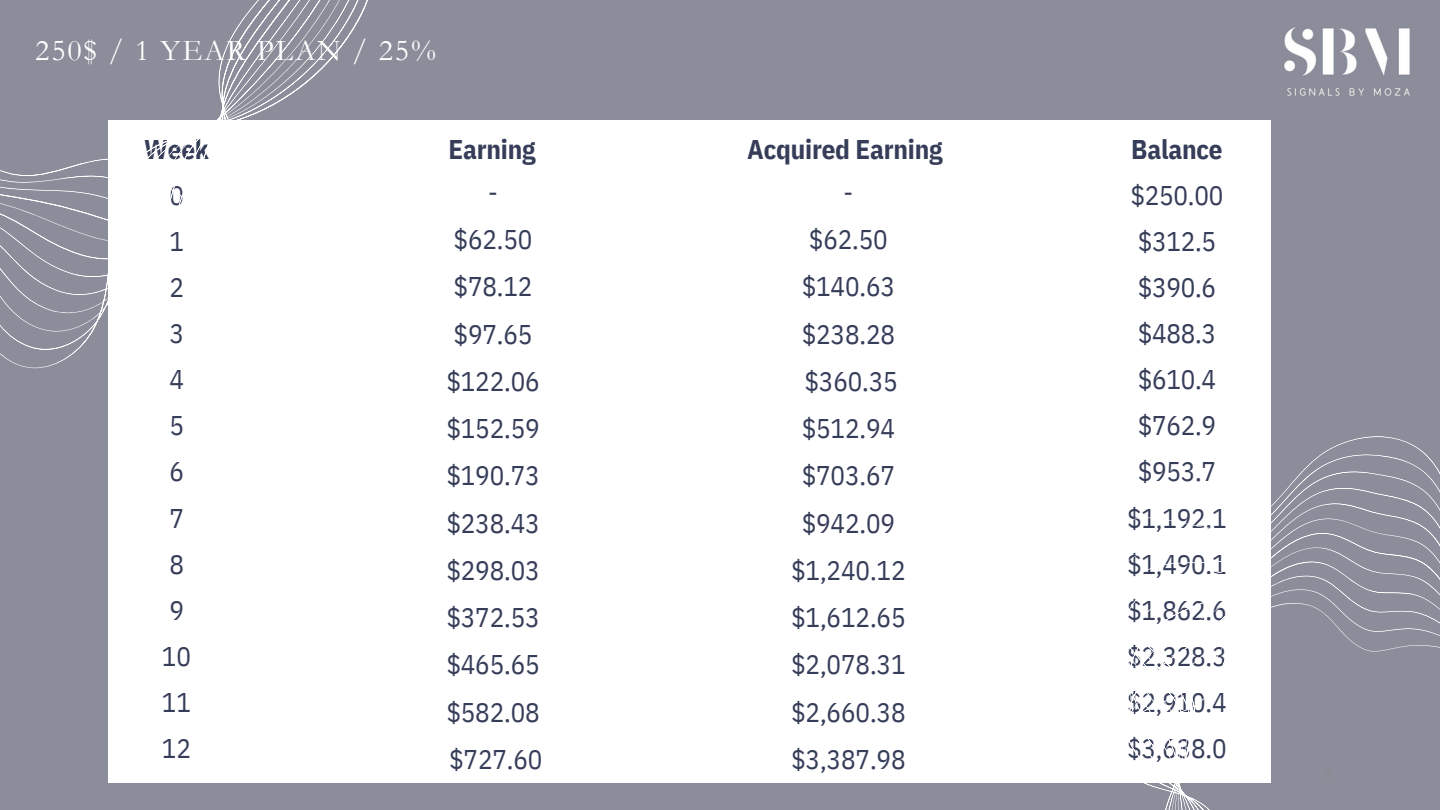
<style>
.page{position:relative;width:1440px;height:810px;background:#8b8e9a}
.page>*{position:absolute;margin:0;border:0;box-sizing:border-box;transform-origin:0 0}
.t1{font:30.45px "Garamond";letter-spacing:.06em;color:#fff}
.t2{font:27px/46.2px "IBM Plex Sans Cond";letter-spacing:-.005em;color:#363d59}
.t3{font:700 27px/46.2px "IBM Plex Sans Cond";letter-spacing:-.01em;color:#363d59;text-align:center}
.s1{font-weight:400}
.s2{font-weight:700}
</style>
<div class="page">
<div style="left:108px;top:120px;width:1162px;height:662px;background:#fff"></div>
<svg style="left:932px;top:330px;width:508px;height:480px"></svg>
<svg style="left:0;top:0;width:368px;height:368px"></svg>
<img style="left:1284px;top:27px;width:126px;height:69px">
<p class="t1" style="left:35px;top:33px;width:402px">250$ / 1 YEAR PLAN / 25%</p>
<h1 class="t3" style="left:144px;top:125px;width:66px">Week<br><span class="s1">0</span></h1>
<p class="t2" style="left:169px;top:218px;width:16px">1</p>
<h2 class="t2" style="left:169px;top:264px;width:16px">2</h2>
<h2 class="t2" style="left:169px;top:310px;width:16px">3</h2>
<p class="t2" style="left:169px;top:356px;width:16px">4</p>
<p class="t2" style="left:169px;top:402px;width:16px">5</p>
<p class="t2" style="left:169px;top:448px;width:16px">6</p>
<p class="t2" style="left:169px;top:494px;width:16px">7</p>
<p class="t2" style="left:169px;top:540px;width:16px">8</p>
<p class="t2" style="left:169px;top:587px;width:16px">9</p>
<p class="t2" style="left:162px;top:633px;width:31px">10</p>
<p class="t2" style="left:162px;top:679px;width:31px">11</p>
<p class="t2" style="left:162px;top:725px;width:31px">12</p>
<p class="t3" style="left:448px;top:125px;width:89px">Earning</p>
<p class="t2" style="left:488px;top:169px;width:11px">-</p>
<p class="t2" style="left:454px;top:215px;width:80px;line-height:47.2px">$62.50 $78.12</p>
<p class="t2" style="left:454px;top:310px;width:80px">$97.65</p>
<p class="t2" style="left:446px;top:358px;width:95px">$122.06</p>
<p class="t2" style="left:446px;top:405px;width:95px">$152.59</p>
<p class="t2" style="left:446px;top:452px;width:95px">$190.73</p>
<p class="t2" style="left:446px;top:499px;width:95px">$238.43</p>
<p class="t2" style="left:446px;top:547px;width:95px">$298.03</p>
<p class="t2" style="left:446px;top:594px;width:95px">$372.53</p>
<p class="t2" style="left:446px;top:641px;width:95px">$465.65</p>
<p class="t2" style="left:446px;top:688px;width:95px">$582.08</p>
<p class="t2" style="left:449px;top:736px;width:95px">$727.60</p>
<p class="t3" style="left:747px;top:125px;width:197px">Acquired Earning</p>
<p class="t2" style="left:1127px;top:125px;width:101px;text-align:center"><span class="s2">Balance </span>$250.00 $312.5 $390.6 $488.3 $610.4 $762.9 $953.7 $1,192.1 $1,490.1 $1,862.6 $2,328.3 $2,910.4 $3,638.0</p>
<p class="t2" style="left:844px;top:169px;width:11px">-</p>
<p class="t2" style="left:809px;top:216px;width:80px">$62.50</p>
<p class="t2" style="left:802px;top:263px;width:95px">$140.63</p>
<p class="t2" style="left:802px;top:310px;width:95px">$238.28</p>
<p class="t2" style="left:805px;top:358px;width:95px">$360.35</p>
<p class="t2" style="left:802px;top:405px;width:95px">$512.94</p>
<p class="t2" style="left:802px;top:452px;width:95px">$703.67</p>
<p class="t2" style="left:802px;top:499px;width:95px">$942.09</p>
<p class="t2" style="left:791px;top:547px;width:116px">$1,240.12</p>
<p class="t2" style="left:791px;top:594px;width:116px">$1,612.65</p>
<p class="t2" style="left:791px;top:641px;width:116px">$2,078.31</p>
<p class="t2" style="left:791px;top:688px;width:116px">$2,660.38</p>
<p class="t2" style="left:791px;top:736px;width:116px">$3,387.98</p>
</div>
